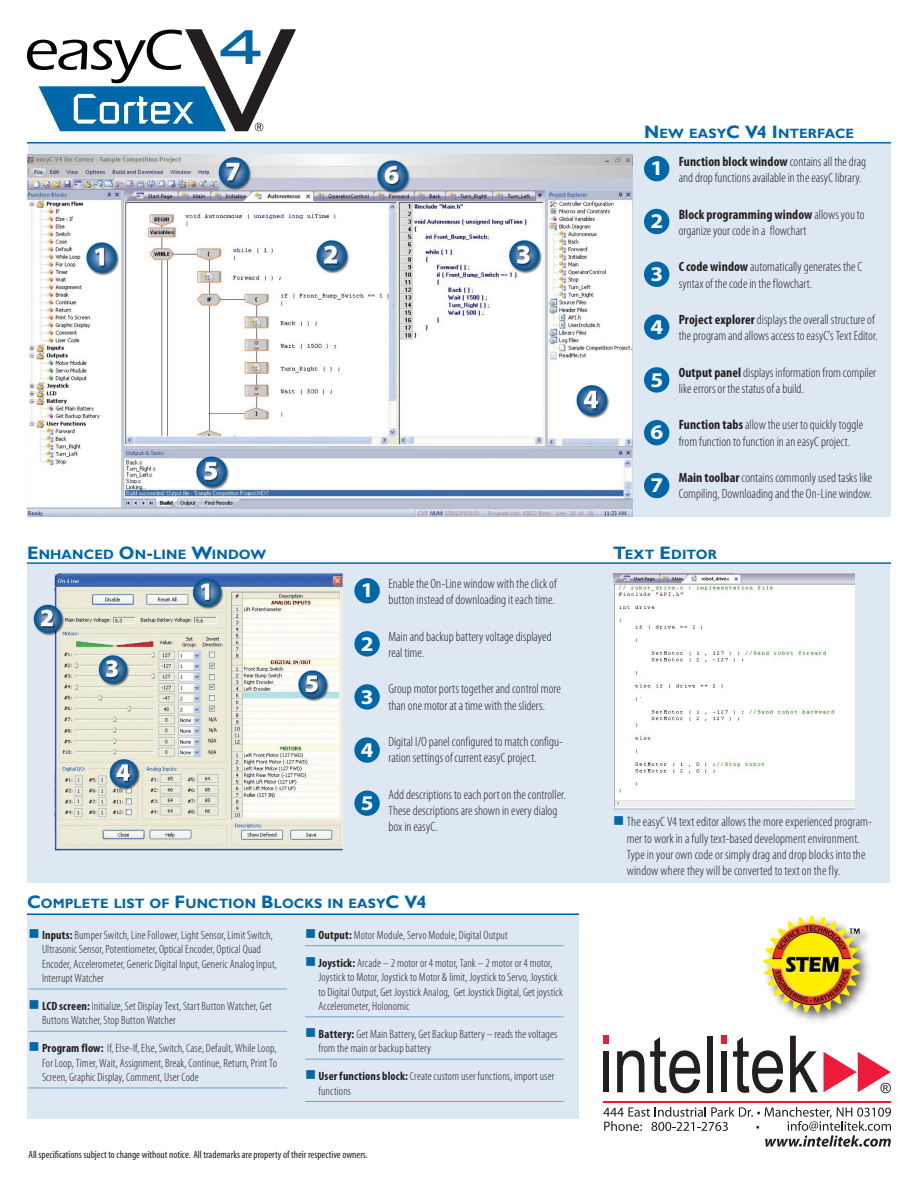
<style>
.page{position:relative;width:918px;height:1188px;background:#fff}
.page>*{position:absolute;margin:0;border:0;box-sizing:border-box;transform-origin:0 0}
.t1{font:700 21px "Myriad Pro";color:#fff;scale:1.1 1}
.DS_body_LTCond{font:300 condensed 13.5px/16.2px "Myriad Pro";color:#231f20}
.DS_blt1_8cond{font:300 condensed 13.5px/16.2px "Myriad Pro";letter-spacing:.005em;color:#231f20}
.DS_body_m10_bi{font:700 13.5px "Gill Sans";letter-spacing:.005em;color:#0068a9}
.DS_blt1_8cond-2{font:300 condensed 12px/14.4px "Myriad Pro";letter-spacing:.01em;color:#231f20}
.t2{font:condensed 10.5px "Myriad";color:#231f20}
.s1{font-size:18px}
.s2{font-weight:700}
</style>
<div class="page">
<div style="left:27px;top:914px;width:552px;height:205px;background:#dee8f3"></div>
<div style="left:27px;top:564px;width:863px;height:319px;background:#dee8f3"></div>
<div style="left:28px;top:142px;width:863px;height:375px;background:#dee8f3"></div>
<hr style="left:603px;top:1101px;width:288px;height:1px;background:#ed1a3a">
<svg style="left:603px;top:1107px;width:288px;height:40px"></svg>
<div style="left:603px;top:1036px;width:5px;height:8px;background:#ed1a3a"></div>
<div style="left:603px;top:1051px;width:5px;height:41px;background:#231f20"></div>
<svg style="left:617px;top:1050px;width:27px;height:42px"></svg>
<svg style="left:650px;top:1037px;width:50px;height:56px"></svg>
<div style="left:707px;top:1036px;width:6px;height:56px;background:#231f20"></div>
<div style="left:722px;top:1036px;width:5px;height:8px;background:#ed1a3a"></div>
<div style="left:722px;top:1051px;width:5px;height:41px;background:#231f20"></div>
<svg style="left:733px;top:1037px;width:50px;height:56px"></svg>
<svg style="left:790px;top:1036px;width:28px;height:56px"></svg>
<svg style="left:824px;top:1052px;width:67px;height:41px"></svg>
<svg style="left:27px;top:29px;width:269px;height:102px"></svg>
<img style="left:27px;top:154px;width:606px;height:363px">
<img style="left:33px;top:574px;width:309px;height:277px">
<img style="left:613px;top:574px;width:241px;height:236px">
<hr style="left:28px;top:989px;width:259px;height:1px;background:#73a1ce">
<hr style="left:28px;top:1031px;width:259px;height:1px;background:#73a1ce">
<hr style="left:28px;top:1088px;width:259px;height:1px;background:#73a1ce">
<hr style="left:305px;top:945px;width:259px;height:1px;background:#73a1ce">
<hr style="left:305px;top:1017px;width:259px;height:1px;background:#73a1ce">
<hr style="left:305px;top:1059px;width:259px;height:1px;background:#73a1ce">
<hr style="left:305px;top:1101px;width:259px;height:1px;background:#73a1ce">
<hr style="left:27px;top:562px;width:864px;height:2px;background:#0068a9">
<hr style="left:27px;top:913px;width:552px;height:2px;background:#0068a9">
<hr style="left:27px;top:142px;width:864px;height:2px;background:#0068a9">
<div style="left:644px;top:156px;width:25px;height:25px;background:#0068a9;border-radius:50%"></div>
<div style="left:354px;top:578px;width:26px;height:25px;background:#0068a9;border-radius:50%"></div>
<div style="left:644px;top:209px;width:25px;height:25px;background:#0068a9;border-radius:50%"></div>
<div style="left:354px;top:631px;width:26px;height:26px;background:#0068a9;border-radius:50%"></div>
<div style="left:644px;top:262px;width:25px;height:25px;background:#0068a9;border-radius:50%"></div>
<div style="left:354px;top:684px;width:26px;height:26px;background:#0068a9;border-radius:50%"></div>
<div style="left:644px;top:314px;width:25px;height:26px;background:#0068a9;border-radius:50%"></div>
<div style="left:354px;top:737px;width:26px;height:26px;background:#0068a9;border-radius:50%"></div>
<div style="left:644px;top:367px;width:25px;height:26px;background:#0068a9;border-radius:50%"></div>
<div style="left:354px;top:790px;width:26px;height:26px;background:#0068a9;border-radius:50%"></div>
<div style="left:644px;top:420px;width:25px;height:25px;background:#0068a9;border-radius:50%"></div>
<div style="left:644px;top:473px;width:25px;height:25px;background:#0068a9;border-radius:50%"></div>
<div style="left:761px;top:913px;width:111px;height:112px;background:#231f20;opacity:.75"></div>
<img style="left:764px;top:916px;width:97px;height:97px">
<p class="DS_body_m10_bi" style="left:27px;top:546px;width:238px"><span class="s1">E</span>NHANCED <span class="s1">O</span>N<span class="s1">-</span>LINE <span class="s1">W</span>INDOW</p>
<p class="t1" style="left:361px;top:577px;width:13px">1</p>
<p class="t1" style="left:361px;top:630px;width:13px">2</p>
<p class="t1" style="left:361px;top:683px;width:13px">3</p>
<p class="t1" style="left:361px;top:736px;width:13px">4</p>
<p class="t1" style="left:361px;top:789px;width:13px">5</p>
<p class="DS_body_LTCond" style="left:388px;top:576px;width:170px">Enable the On-Line window with the click of button instead of downloading it each time.</p>
<p class="DS_body_LTCond" style="left:388px;top:628px;width:165px">Main and backup battery voltage displayed real time.</p>
<p class="DS_body_LTCond" style="left:388px;top:681px;width:174px">Group motor ports together and control more than one motor at a time with the sliders.</p>
<p class="DS_body_LTCond" style="left:388px;top:733px;width:176px">Digital I/O panel configured to match configu&shy;ration settings of current easyC project.</p>
<p class="DS_body_LTCond" style="left:388px;top:786px;width:179px">Add descriptions to each port on the controller.<br>These descriptions are shown in every dialog box in easyC.</p>
<p class="DS_body_m10_bi" style="left:27px;top:896px;width:401px"><span class="s1">C</span>OMPLETE LIST OF <span class="s1">F</span>UNCTION <span class="s1">B</span>LOCKS IN EASY<span class="s1">C V4</span></p>
<p class="DS_blt1_8cond-2" style="left:42px;top:928px;width:236px"><span class="s2">Inputs:</span> Bumper Switch, Line Follower, Light Sensor, Limit Switch, Ultrasonic Sensor, Potentiometer, Optical Encoder, Optical Quad Encoder, Accelerometer, Generic Digital Input, Generic Analog Input, Interrupt Watcher</p>
<p class="DS_blt1_8cond-2" style="left:42px;top:999px;width:231px"><span class="s2">LCD screen:</span> Initialize, Set Display Text, Start Button Watcher, Get<br>Buttons Watcher, Stop Button Watcher</p>
<p class="DS_blt1_8cond-2" style="left:42px;top:1041px;width:236px;text-align:justify"><span class="s2">Program flow:</span> If, Else-If, Else, Switch, Case, Default, While Loop, For Loop, Timer, Wait, Assignment, Break, Continue, Return, Print To Screen, Graphic Display, Comment, User Code</p>
<p class="DS_blt1_8cond-2" style="left:319px;top:928px;width:191px"><span class="s2">Output:</span> Motor Module, Servo Module, Digital Output</p>
<p class="DS_blt1_8cond-2" style="left:319px;top:955px;width:246px"><span class="s2">Joystick:</span> Arcade – 2 motor or 4 motor, Tank – 2 motor or 4 motor, Joystick to Motor, Joystick to Motor &amp; limit, Joystick to Servo, Joystick to Digital Output, Get Joystick Analog, Get Joystick Digital, Get joystick Accelerometer, Holonomic</p>
<p class="DS_blt1_8cond-2" style="left:319px;top:1027px;width:240px"><span class="s2">Battery:</span> Get Main Battery, Get Backup Battery – reads the voltages from the main or backup battery</p>
<p class="DS_blt1_8cond-2" style="left:319px;top:1069px;width:237px"><span class="s2">User functions block:</span> Create custom user functions, import user functions</p>
<p class="t2" style="left:28px;top:1150px;width:341px">All specifications subject to change without notice. All trademarks are property of their respective owners.</p>
<p class="DS_body_m10_bi" style="left:644px;top:125px;width:212px"><span class="s1">N</span>EW EASY<span class="s1">C V4 I</span> NTERFACE</p>
<p class="t1" style="left:650px;top:155px;width:13px">1</p>
<p class="t1" style="left:650px;top:207px;width:13px">2</p>
<p class="t1" style="left:650px;top:260px;width:13px">3</p>
<p class="t1" style="left:650px;top:313px;width:13px">4</p>
<p class="t1" style="left:650px;top:366px;width:13px">5</p>
<p class="t1" style="left:650px;top:419px;width:13px">6</p>
<p class="t1" style="left:650px;top:472px;width:13px">7</p>
<p class="DS_body_LTCond" style="left:679px;top:153px;width:189px"><span class="s2">Function block window</span> contains all the drag and drop functions available in the easyC library.</p>
<p class="DS_body_LTCond" style="left:679px;top:206px;width:187px"><span class="s2">Block programmingwindow</span> allows you to organize your code in a flowchart</p>
<p class="DS_body_LTCond" style="left:679px;top:259px;width:185px"><span class="s2">C code window</span> automatically generates the C syntax of the code in the flowchart.</p>
<p class="DS_body_LTCond" style="left:679px;top:311px;width:201px"><span class="s2">Project explorer</span> displays the overall structure of the program and allows access to easyC’s Text Editor.</p>
<p class="DS_body_LTCond" style="left:679px;top:364px;width:199px"><span class="s2">Output panel</span> displays information from compiler like errors or the status of a build.</p>
<p class="DS_body_LTCond" style="left:679px;top:417px;width:186px"><span class="s2">Function tabs</span> allow the user to quickly toggle from function to function in an easyC project.</p>
<p class="DS_body_LTCond" style="left:679px;top:469px;width:195px"><span class="s2">Main toolbar</span> contains commonly used tasks like<br>Compiling, Downloading and the On-Line window.</p>
<p class="DS_body_m10_bi" style="left:613px;top:546px;width:105px"><span class="s1">T</span>EXT <span class="s1">E</span> DITOR</p>
<p class="DS_blt1_8cond" style="left:627px;top:814px;width:247px">The easyC V4 text editor allows the more experienced program&shy;mer to work in a fully text-based development environment.<br>Type in your own code or simply drag and drop blocks into the window where they will be converted to text on the fly.</p>
</div>
